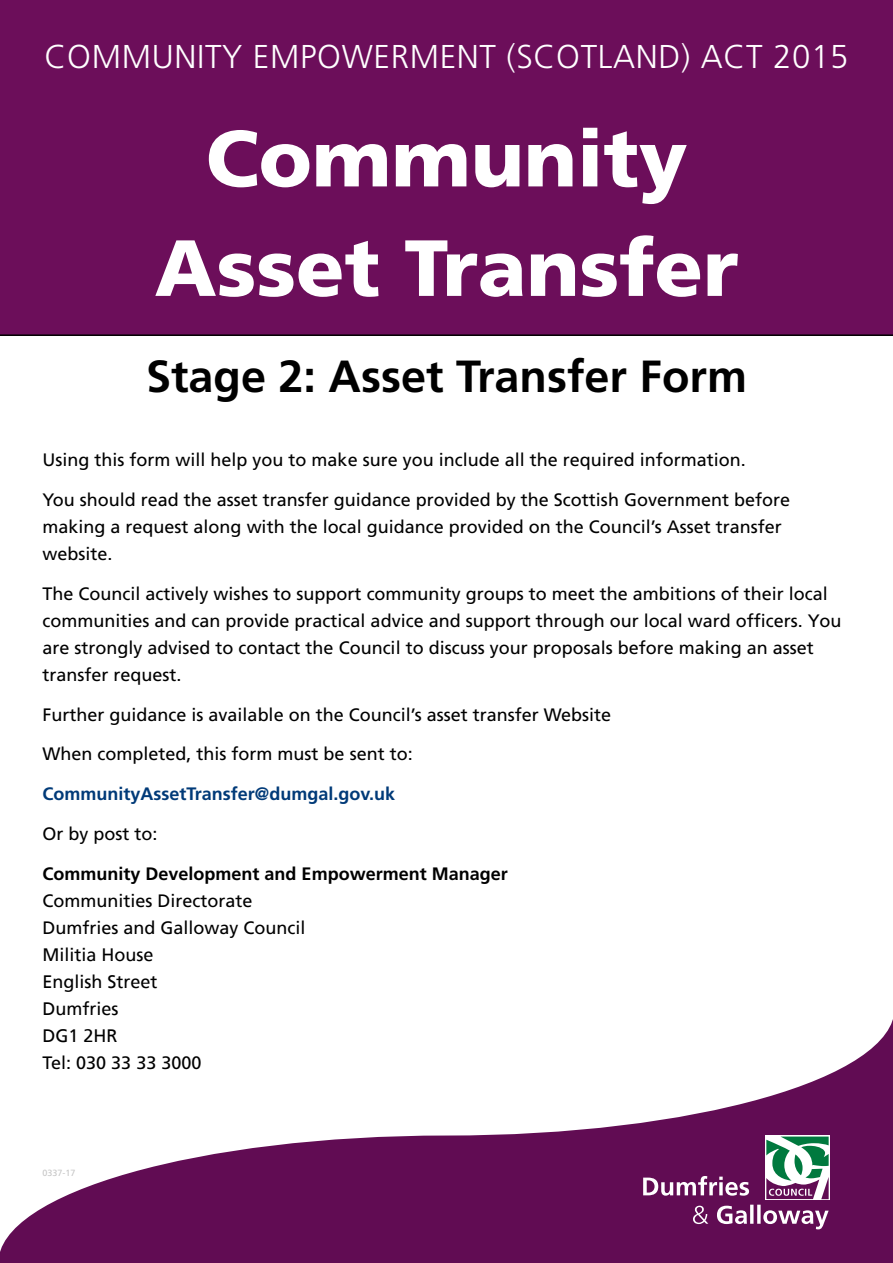
<style>
.page{position:relative;width:893px;height:1263px;background:#fff}
.page>*{position:absolute;margin:0;border:0;box-sizing:border-box;transform-origin:0 0}
.t1{font:900 79.5px/109.5px "Frutiger";color:#fff;text-align:center}
.t2{font:700 45px "Frutiger";color:#000}
.t3{font:300 33px "Frutiger";letter-spacing:.02em;color:#fff}
.t4{font:18px/27px "Frutiger";color:#000}
.t5{font:700 18px "Frutiger";color:#000}
.t6{font:700 18px "Frutiger";color:#003a78}
.t7{font:9px "Frutiger";color:#c6c6c6}
</style>
<div class="page">
<div style="left:0;top:0;width:893px;height:336px;background:#6c0e5a"></div>
<svg style="left:0;top:1019px;width:893px;height:244px"></svg>
<svg style="left:765px;top:1135px;width:65px;height:65px"></svg>
<svg style="left:766px;top:1136px;width:63px;height:63px"></svg>
<svg style="left:643px;top:1176px;width:106px;height:20px"></svg>
<svg style="left:693px;top:1205px;width:136px;height:24px"></svg>
<h3 class="t3" style="left:45px;top:38px;width:805px">COMMUNITY EMPOWERMENT (SCOTLAND) ACT 2015</h3>
<h1 class="t1" style="left:155px;top:103px;width:585px">Community<br>Asset Transfer</h1>
<h2 class="t2" style="left:146px;top:350px;width:603px">Stage 2: Asset Transfer Form</h2>
<p class="t4" style="left:43px;top:446px;width:705px">Using this form will help you to make sure you include all the required information.</p>
<p class="t4" style="left:43px;top:486px;width:749px">You should read the asset transfer guidance provided by the Scottish Government before making a request along with the local guidance provided on the Council’s Asset transfer website.</p>
<p class="t4" style="left:43px;top:580px;width:800px">The Council actively wishes to support community groups to meet the ambitions of their local communities and can provide practical advice and support through our local ward officers. You are strongly advised to contact the Council to discuss your proposals before making an asset transfer request.</p>
<p class="t4" style="left:43px;top:701px;width:570px">Further guidance is available on the Council’s asset transfer Website</p>
<p class="t4" style="left:43px;top:740px;width:372px">When completed, this form must be sent to:</p>
<p class="t6" style="left:43px;top:783px;width:354px">CommunityAssetTransfer@dumgal.gov.uk</p>
<p class="t4" style="left:43px;top:820px;width:117px">Or by post to:</p>
<p class="t5" style="left:43px;top:863px;width:467px">Community Development and Empowerment Manager</p>
<p class="t4" style="left:43px;top:887px;width:265px">Communities Directorate<br>Dumfries and Galloway Council<br>Militia House<br>English Street<br>Dumfries<br>DG1 2HR<br>Tel: 030 33 33 3000</p>
<p class="t7" style="left:43px;top:1168px;width:35px">0337-17</p>
</div>
